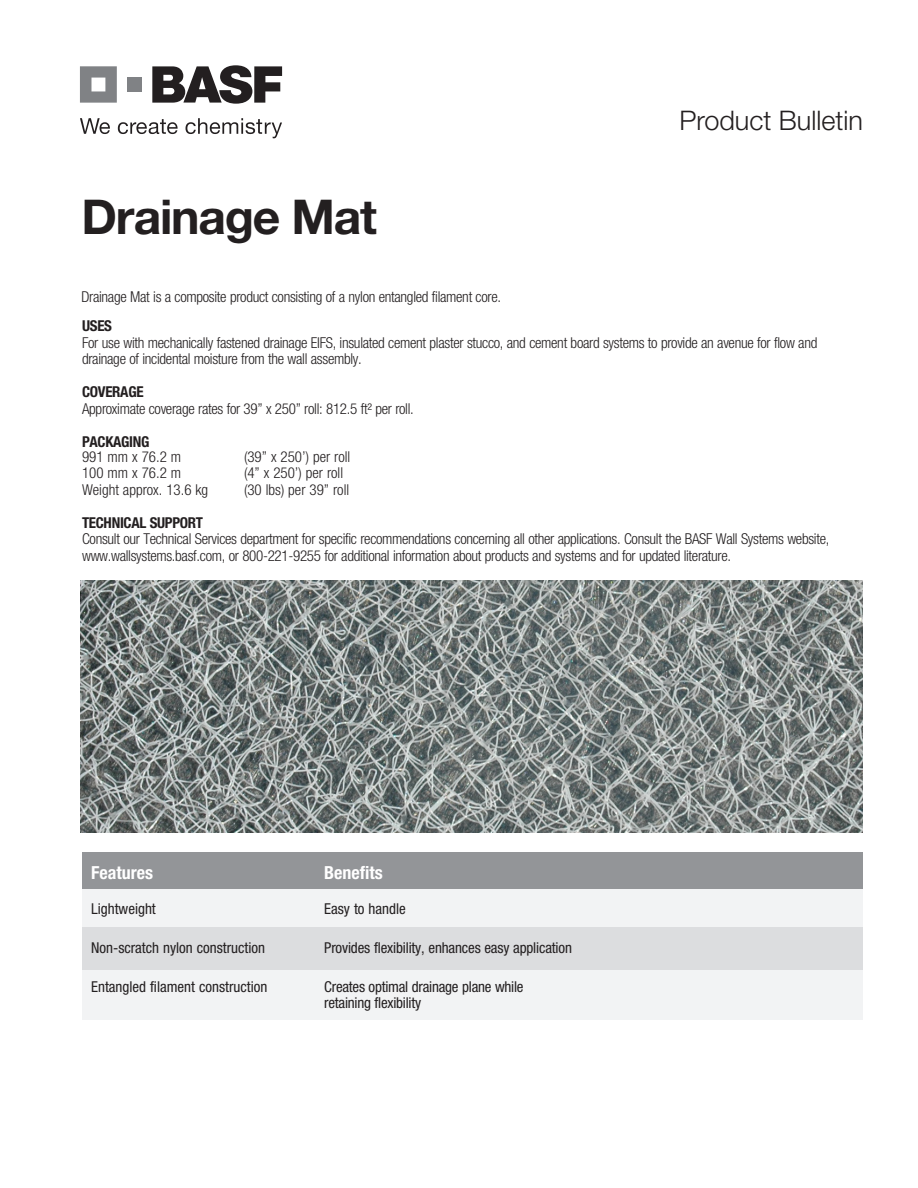
<style>
.page{position:relative;width:918px;height:1188px;background:#fff}
.page>*{position:absolute;margin:0;border:0;box-sizing:border-box;transform-origin:0 0}
.t1{font:700 48px "Helvetica Neue LT Std";letter-spacing:-.025em;color:#231f20}
.t2{font:300 27px "Helvetica Neue LT Std";color:#231f20}
.t3{font:700 condensed 18px "Helvetica Neue LT Std";color:#fff}
.cover_text{font:300 condensed 15px/16.5px "Helvetica Neue LT Std";letter-spacing:-.02em;color:#231f20}
.t4{font:condensed 15px "Helvetica Neue LT Std";letter-spacing:-.01em;color:#231f20}
.cover_text-2{font:300 condensed 15px "Helvetica Neue LT Std";color:#231f20}
.t5{font:700 condensed 15px "Helvetica Neue LT Std";letter-spacing:-.02em;color:#231f20}
.s1{font-weight:700}
</style>
<div class="page">
<div style="left:82px;top:857px;width:781px;height:162px;background:#f2f3f4"></div>
<div style="left:82px;top:853px;width:781px;height:36px;background:#939598"></div>
<div style="left:82px;top:927px;width:781px;height:43px;background:#dcdddf"></div>
<img style="left:81px;top:580px;width:782px;height:253px">
<svg style="left:80px;top:66px;width:37px;height:37px"></svg>
<svg style="left:152px;top:65px;width:130px;height:39px"></svg>
<svg style="left:80px;top:118px;width:30px;height:16px"></svg>
<svg style="left:118px;top:119px;width:60px;height:15px"></svg>
<svg style="left:186px;top:118px;width:96px;height:20px"></svg>
<div style="left:127px;top:78px;width:15px;height:14px;background:#808285"></div>
<p class="t1" style="left:81px;top:187px;width:297px">Drainage Mat</p>
<p class="t2" style="left:679px;top:103px;width:185px">Product Bulletin</p>
<p class="cover_text" style="left:81px;top:288px;width:421px">Drainage Mat is a composite product consisting of a nylon entangled filament core.</p>
<p class="cover_text" style="left:82px;top:317px;width:737px"><span class="s1">USES<br></span>For use with mechanically fastened drainage EIFS, insulated cement plaster stucco, and cement board systems to provide an avenue for flow and drainage of incidental moisture from the wall assembly.</p>
<p class="t5" style="left:82px;top:383px;width:63px">COVERAGE</p>
<p class="cover_text" style="left:82px;top:400px;width:333px">Approximate coverage rates for 39” x 250” roll: 812.5 ft² per roll.</p>
<p class="t5" style="left:82px;top:432px;width:69px">PACKAGING</p>
<p class="cover_text" style="left:82px;top:449px;width:101px">991 mm x 76.2 m</p>
<p class="cover_text-2" style="left:244px;top:448px;width:108px">(39” x 250’) per roll</p>
<p class="cover_text" style="left:82px;top:464px;width:101px">100 mm x 76.2 m</p>
<p class="cover_text-2" style="left:244px;top:464px;width:101px">(4” x 250’) per roll</p>
<p class="cover_text-2" style="left:82px;top:481px;width:128px">Weight approx. 13.6 kg</p>
<p class="cover_text-2" style="left:244px;top:481px;width:107px">(30 lbs) per 39” roll</p>
<p class="t5" style="left:82px;top:513px;width:123px">TECHNICAL SUPPORT</p>
<p class="cover_text" style="left:82px;top:530px;width:749px">Consult our Technical Services department for specific recommendations concerning all other applications. Consult the BASF Wall Systems website, www.wallsystems.basf.com, or 800-221-9255 for additional information about products and systems and for updated literature.</p>
<p class="t3" style="left:91px;top:862px;width:63px">Features</p>
<p class="t3" style="left:324px;top:862px;width:60px">Benefits</p>
<p class="t4" style="left:91px;top:900px;width:66px">Lightweight</p>
<p class="t4" style="left:324px;top:900px;width:83px">Easy to handle</p>
<p class="t4" style="left:91px;top:939px;width:175px">Non-scratch nylon construction</p>
<p class="t4" style="left:324px;top:939px;width:249px">Provides flexibility, enhances easy application</p>
<p class="t4" style="left:91px;top:978px;width:178px">Entangled filament construction</p>
<p class="t4" style="left:324px;top:978px;width:201px">Creates optimal drainage plane while</p>
<p class="t4" style="left:324px;top:994px;width:98px">retaining flexibility</p>
</div>
